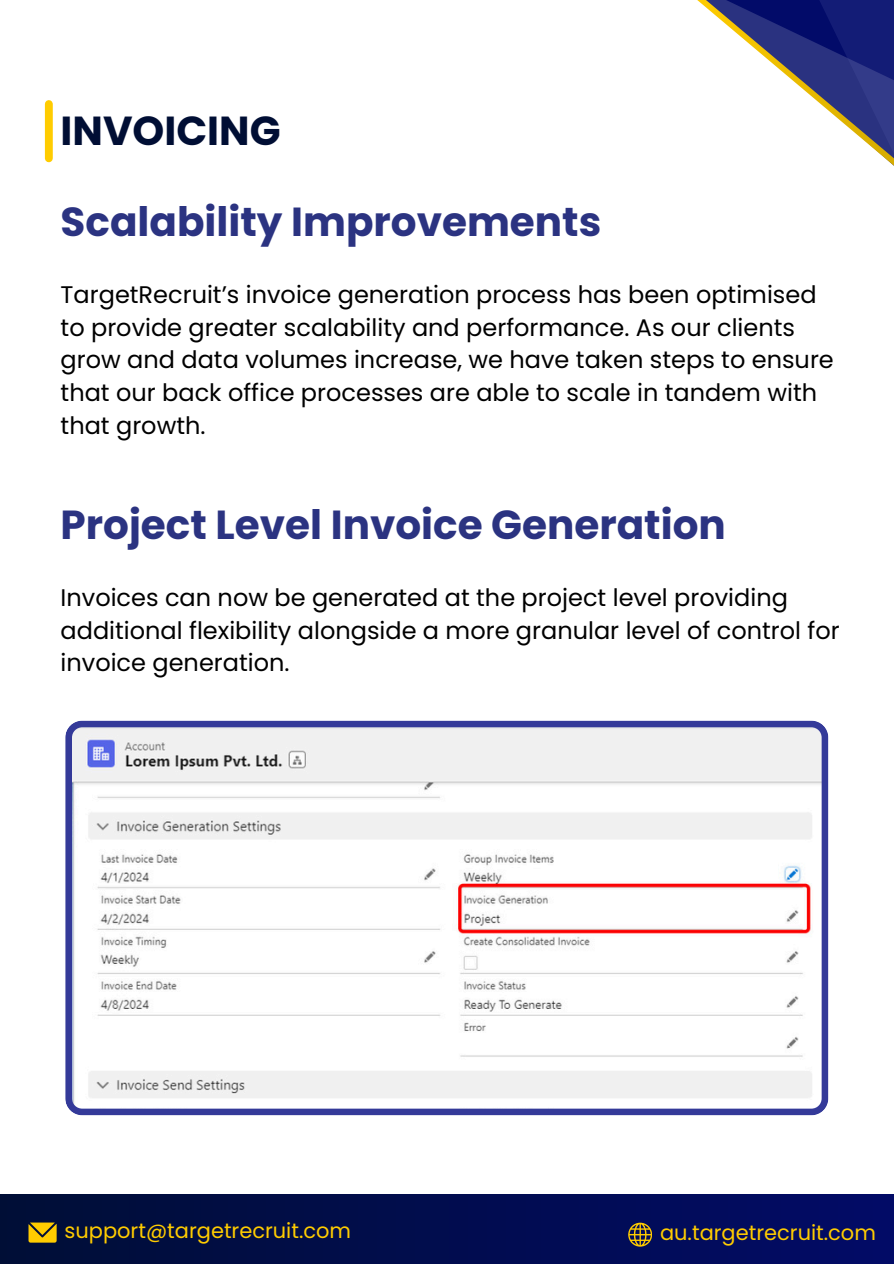
<style>
.page{position:relative;width:894px;height:1264px;background:#fff}
.page>*{position:absolute;margin:0;border:0;box-sizing:border-box;transform-origin:0 0}
.t1{font:700 40.5px "Poppins";color:#2b3381}
.t2{font:700 40.5px "Poppins";color:#000e34}
.t3{font:24px/32.7px "Poppins";color:#000}
.t4{font:21px "Poppins";color:#fc0}
</style>
<div class="page">
<div style="left:45px;top:104px;width:8px;height:54px;background:#fc0"></div>
<svg style="left:697px;top:0;width:196px;height:165px"></svg>
<svg style="left:65px;top:720px;width:763px;height:395px"></svg>
<div style="left:0;top:1193px;width:893px;height:70px;background:linear-gradient(to right,#000e36,#020b67)"></div>
<svg style="left:628px;top:1222px;width:23px;height:24px"></svg>
<svg style="left:28px;top:1222px;width:29px;height:20px"></svg>
<h3 class="t2" style="left:61px;top:102px;width:221px">INVOICING</h3>
<p class="t1" style="left:61px;top:193px;width:542px">Scalability Improvements</p>
<h1 class="t3" style="left:61px;top:278px;width:774px">TargetRecruit’s invoice generation process has been optimised to provide greater scalability and performance. As our clients grow and data volumes increase, we have taken steps to ensure that our back office processes are able to scale in tandem with that growth.</h1>
<h2 class="t1" style="left:61px;top:496px;width:666px">Project Level Invoice Generation</h2>
<h3 class="t3" style="left:61px;top:581px;width:780px">Invoices can now be generated at the project level providing additional flexibility alongside a more granular level of control for invoice generation.</h3>
<p class="t4" style="left:65px;top:1215px;width:288px">support@targetrecruit.com</p>
<p class="t4" style="left:660px;top:1217px;width:217px">au.targetrecruit.com</p>
</div>
